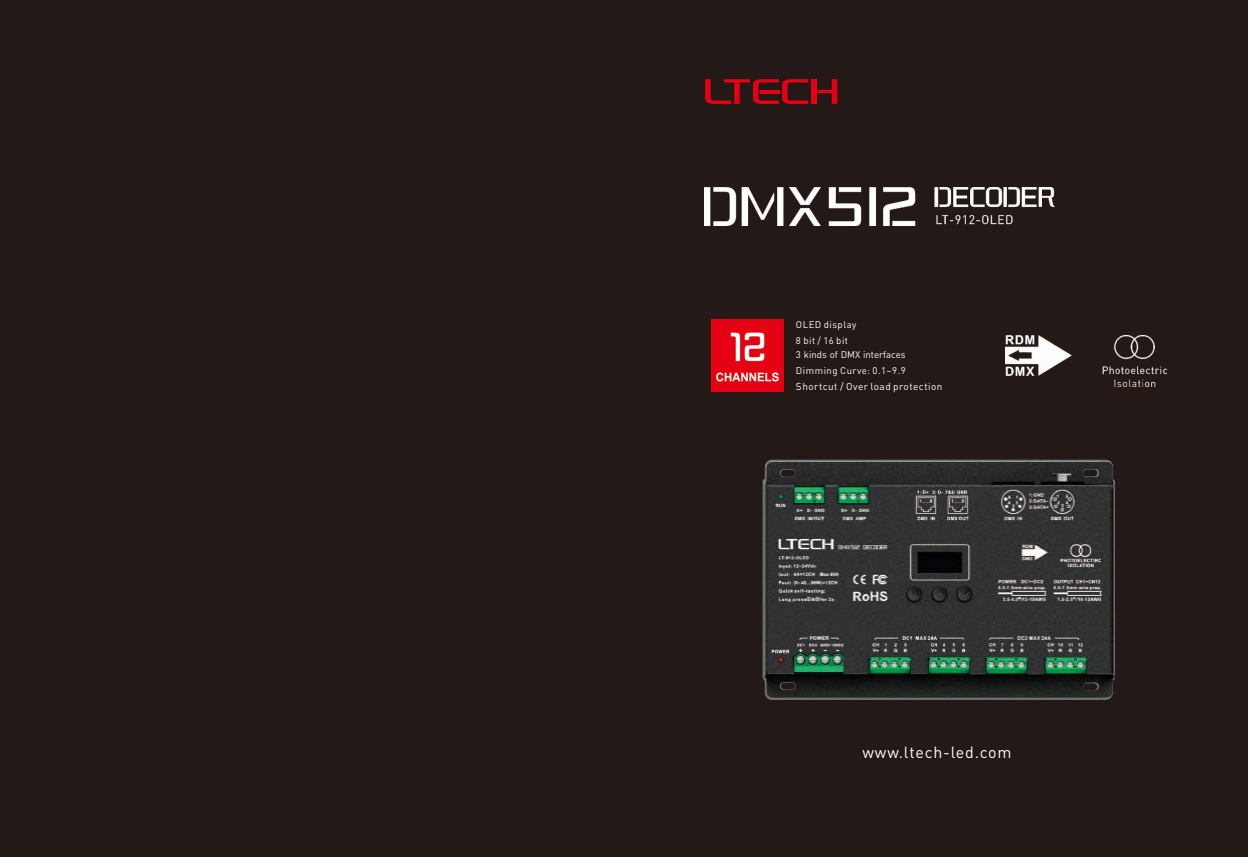
<style>
.page{position:relative;width:1248px;height:857px;background:#fff}
.page>*{position:absolute;margin:0;border:0;box-sizing:border-box;transform-origin:0 0}
.t1{font:16px "DIN Pro";letter-spacing:.05em;color:#fff}
.t2{font:10px "DIN Pro";letter-spacing:.05em;color:#fff}
.t3{font:9.6px/16.2px "DIN Pro";letter-spacing:.05em;color:#fff}
.t4{font:9.6px "DIN Pro";color:#fff}
</style>
<div class="page">
<div style="left:624px;top:0;width:623px;height:856px;background:#231916"></div>
<div style="left:0;top:0;width:624px;height:856px;background:#231916"></div>
<img style="left:1005px;top:335px;width:160px;height:51px">
<img style="left:704px;top:187px;width:350px;height:38px">
<div style="left:811px;top:79px;width:5px;height:25px;background:#e60013"></div>
<svg style="left:818px;top:79px;width:19px;height:25px"></svg>
<svg style="left:705px;top:79px;width:103px;height:25px"></svg>
<img style="left:711px;top:319px;width:72px;height:72px">
<svg style="left:762px;top:459px;width:352px;height:240px;background:#52504f"></svg>
<img style="left:764px;top:461px;width:349px;height:236px">
<p class="t3" style="left:796px;top:317px;width:62px">OLED display<br>8 bit / 16 bit</p>
<p class="t4" style="left:796px;top:350px;width:111px">3 kinds of DMX interfaces</p>
<p class="t3" style="left:796px;top:363px;width:111px">Dimming Curve: 0.1~9.9</p>
<p class="t2" style="left:796px;top:382px;width:148px">Shortcut / Over load protection</p>
<h1 class="t1" style="left:862px;top:744px;width:151px">www.ltech-led.com</h1>
</div>
